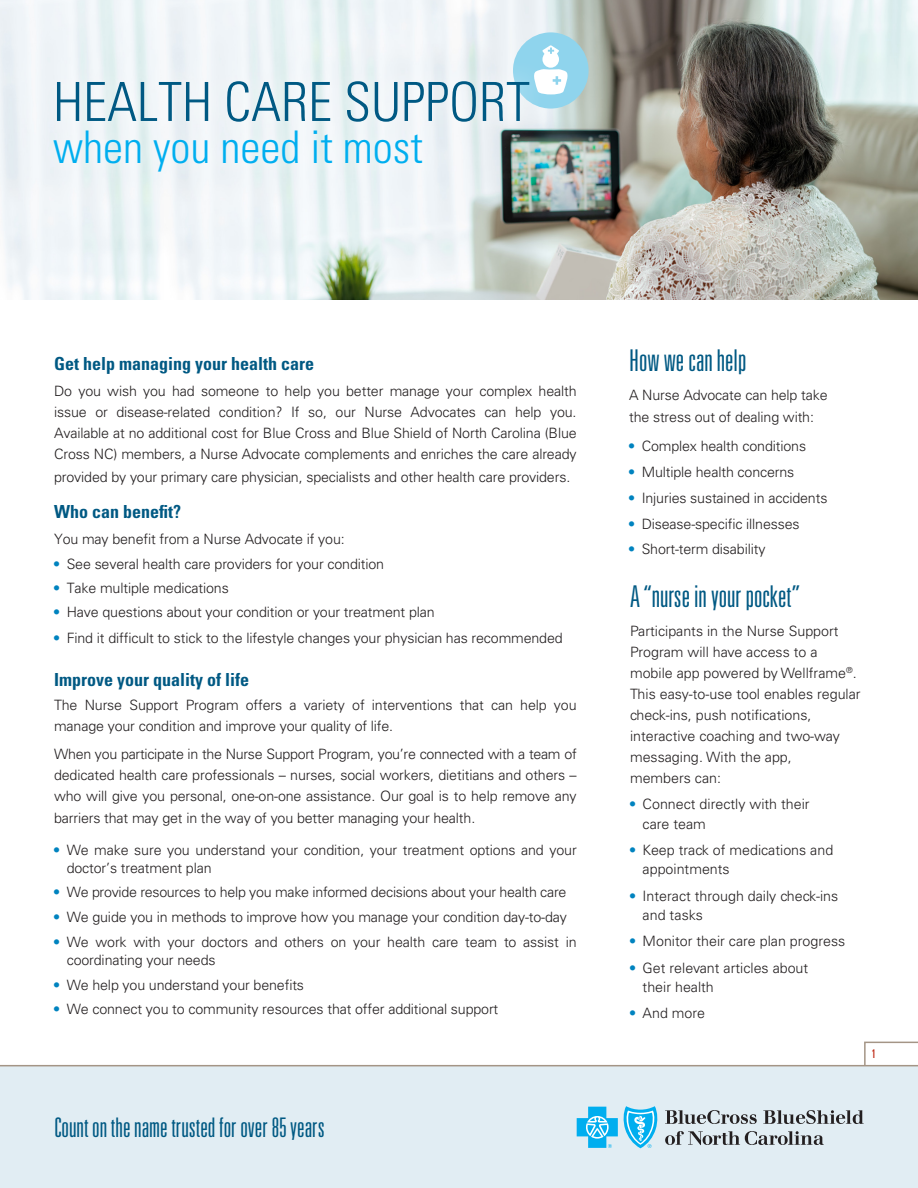
<style>
.page{position:relative;width:918px;height:1188px;background:#fff}
.page>*{position:absolute;margin:0;border:0;box-sizing:border-box;transform-origin:0 0}
.Headline_1__all_uppe{font:300 condensed 54px "Univers LT Std";color:#005983}
.Headline_2__cyan_upp{font:300 condensed 45px "Univers LT Std";color:#00aeef}
.Call_Out_Quote{font:300 ultra-condensed 30px "Univers LT Std";color:#005983}
.Brand_Positioning_St{font:300 ultra-condensed 27px "Univers LT Std";color:#005983}
.Body_Paragraph{font:700 condensed 18px "Univers LT Std";color:#005983}
.Body_Paragraph-2{font:300 14.25px/21px "Univers LT Std";letter-spacing:-.01em;color:#231f20}
.Call_Out_Quote-2{font:300 14.25px/22.5px "Univers LT Std";letter-spacing:-.01em;color:#231f20}
.Page{font:ultra-condensed 12px "Univers LT Std";color:#c02d19}
.s1{font-weight:400;color:#0083bf}
</style>
<div class="page">
<img style="left:303px;top:0;width:615px;height:300px">
<div style="left:0;top:1066px;width:918px;height:122px;background:#e1edf3"></div>
<svg style="left:863px;top:1041px;width:55px;height:26px"></svg>
<hr style="left:0;top:1065px;width:918px;height:1px;background:#a49586">
<svg style="left:665px;top:1110px;width:92px;height:14px"></svg>
<svg style="left:763px;top:1110px;width:101px;height:14px"></svg>
<svg style="left:665px;top:1131px;width:159px;height:14px"></svg>
<svg style="left:577px;top:1106px;width:81px;height:42px"></svg>
<svg style="left:513px;top:32px;width:76px;height:77px"></svg>
<div style="left:30px;top:57px;width:523px;height:138px;background:#fff;opacity:.3"></div>
<h1 class="Headline_1__all_uppe" style="left:53px;top:70px;width:478px">HEALTH CARE SUPPORT</h1>
<h1 class="Headline_2__cyan_upp" style="left:53px;top:120px;width:371px">when you need it most</h1>
<p class="Body_Paragraph" style="left:54px;top:352px;width:261px">Get help managing your health care</p>
<p class="Body_Paragraph-2" style="left:54px;top:381px;width:524px;text-align:justify">Do you wish you had someone to help you better manage your complex health issue or disease-related condition? If so, our Nurse Advocates can help you.<br>Available at no additional cost for Blue Cross and Blue Shield of North Carolina (Blue Cross NC) members, a Nurse Advocate complements and enriches the care already</p>
<p class="Body_Paragraph-2" style="left:54px;top:466px;width:518px">provided by your primary care physician, specialists and other health care providers.</p>
<p class="Body_Paragraph" style="left:54px;top:500px;width:128px">Who can benefit?</p>
<p class="Body_Paragraph-2" style="left:54px;top:529px;width:292px">You may benefit from a Nurse Advocate if you:</p>
<p class="Body_Paragraph-2" style="left:54px;top:553px;width:332px"><span class="s1">•</span> See several health care providers for your condition</p>
<p class="Body_Paragraph-2" style="left:54px;top:577px;width:176px"><span class="s1">•</span> Take multiple medications</p>
<p class="Body_Paragraph-2" style="left:54px;top:602px;width:382px"><span class="s1">•</span> Have questions about your condition or your treatment plan</p>
<p class="Body_Paragraph-2" style="left:54px;top:627px;width:510px"><span class="s1">•</span> Find it difficult to stick to the lifestyle changes your physician has recommended</p>
<p class="Body_Paragraph" style="left:54px;top:668px;width:196px">Improve your quality of life</p>
<p class="Body_Paragraph-2" style="left:54px;top:694px;width:524px">The Nurse Support Program offers a variety of interventions that can help you manage your condition and improve your quality of life.</p>
<p class="Body_Paragraph-2" style="left:54px;top:743px;width:524px;text-align:justify">When you participate in the Nurse Support Program, you’re connected with a team of dedicated health care professionals – nurses, social workers, dietitians and others – who will give you personal, one-on-one assistance. Our goal is to help remove any</p>
<p class="Body_Paragraph-2" style="left:54px;top:808px;width:423px">barriers that may get in the way of you better managing your health.</p>
<p class="Body_Paragraph-2" style="left:67px;top:841px;width:512px;line-height:18px;text-indent:-13px"><span class="s1">•</span> We make sure you understand your condition, your treatment options and your doctor’s treatment plan</p>
<p class="Body_Paragraph-2" style="left:54px;top:882px;width:514px"><span class="s1">•</span> We provide resources to help you make informed decisions about your health care</p>
<p class="Body_Paragraph-2" style="left:54px;top:907px;width:514px"><span class="s1">•</span> We guide you in methods to improve how you manage your condition day-to-day</p>
<p class="Body_Paragraph-2" style="left:67px;top:933px;width:511px;line-height:18px;text-indent:-13px"><span class="s1">•</span> We work with your doctors and others on your health care team to assist in coordinating your needs</p>
<p class="Body_Paragraph-2" style="left:54px;top:974px;width:251px"><span class="s1">•</span> We help you understand your benefits</p>
<p class="Body_Paragraph-2" style="left:54px;top:999px;width:446px"><span class="s1">•</span> We connect you to community resources that offer additional support</p>
<h3 class="Brand_Positioning_St" style="left:54px;top:1113px;width:272px">Count on the name trusted for over 85 years</h3>
<p class="Call_Out_Quote" style="left:629px;top:345px;width:119px">How we can help</p>
<p class="Call_Out_Quote-2" style="left:629px;top:383px;width:200px">A Nurse Advocate can help take the stress out of dealing with:</p>
<p class="Body_Paragraph-2" style="left:629px;top:436px;width:179px"><span class="s1">•</span> Complex health conditions</p>
<p class="Body_Paragraph-2" style="left:629px;top:462px;width:167px"><span class="s1">•</span> Multiple health concerns</p>
<p class="Body_Paragraph-2" style="left:629px;top:487px;width:200px"><span class="s1">•</span> Injuries sustained in accidents</p>
<p class="Body_Paragraph-2" style="left:629px;top:513px;width:172px"><span class="s1">•</span> Disease-specific illnesses</p>
<p class="Body_Paragraph-2" style="left:629px;top:539px;width:138px"><span class="s1">•</span> Short-term disability</p>
<p class="Call_Out_Quote" style="left:630px;top:581px;width:172px">A “nurse in your pocket”</p>
<p class="Body_Paragraph-2" style="left:630px;top:620px;width:232px">Participants in the Nurse Support<br>Program will have access to a mobile app powered by Wellframe<sup>®</sup>.<br>This easy-to-use tool enables regular check-ins, push notifications, interactive coaching and two-way messaging. With the app,<br>members can:</p>
<p class="Body_Paragraph-2" style="left:643px;top:794px;width:169px;line-height:19.5px;text-indent:-13px"><span class="s1">•</span> Connect directly with their care team</p>
<p class="Body_Paragraph-2" style="left:643px;top:840px;width:192px;line-height:19.5px;text-indent:-13px"><span class="s1">•</span> Keep track of medications and appointments</p>
<p class="Body_Paragraph-2" style="left:643px;top:886px;width:197px;line-height:19.5px;text-indent:-13px"><span class="s1">•</span> Interact through daily check-ins and tasks</p>
<p class="Body_Paragraph-2" style="left:630px;top:931px;width:217px"><span class="s1">•</span> Monitor their care plan progress</p>
<p class="Body_Paragraph-2" style="left:643px;top:958px;width:167px;line-height:19.5px;text-indent:-13px"><span class="s1">•</span> Get relevant articles about their health</p>
<p class="Body_Paragraph-2" style="left:630px;top:1003px;width:77px"><span class="s1">•</span> And more</p>
<p class="Page" style="left:872px;top:1047px;width:6px">1</p>
</div>
